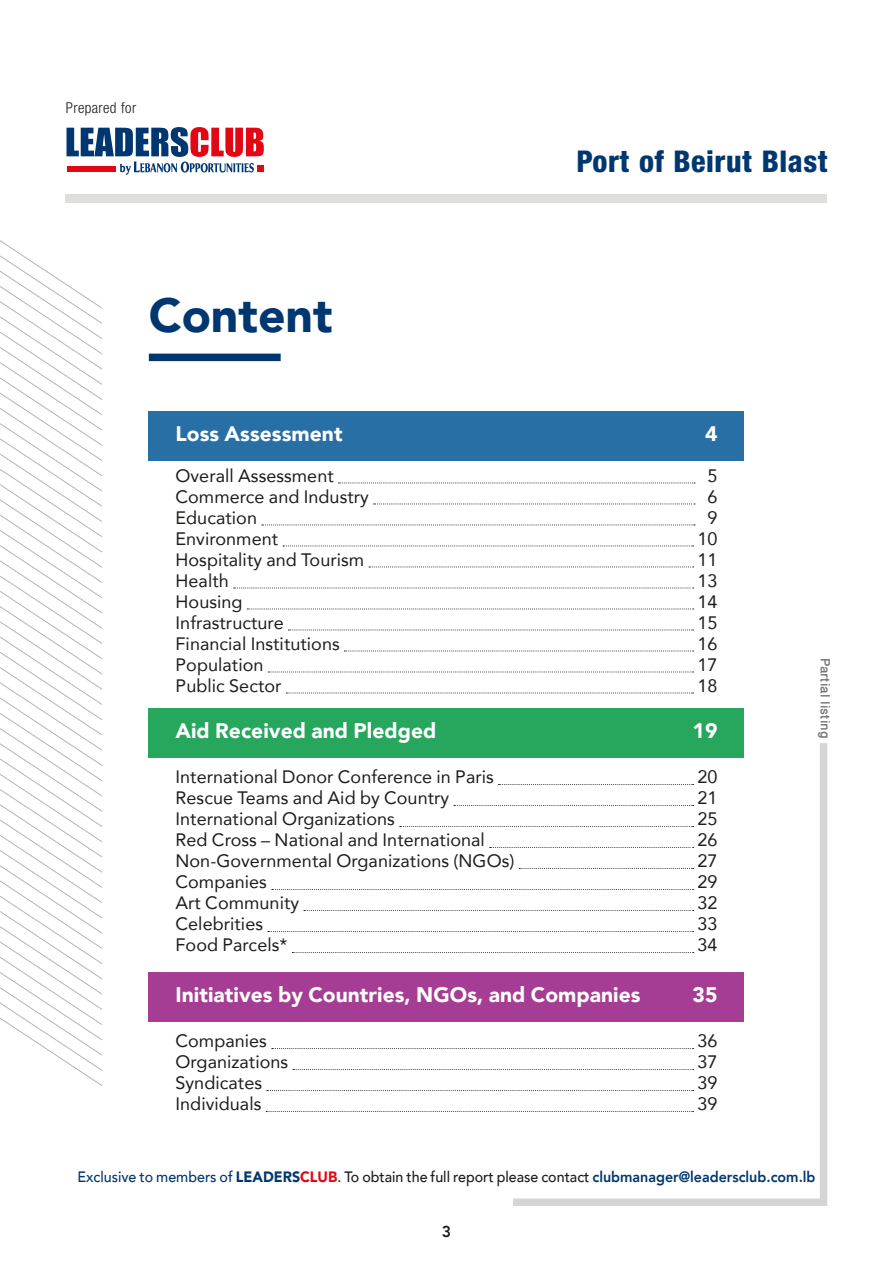
<style>
.page{position:relative;width:893px;height:1263px;background:#fff}
.page>*{position:absolute;margin:0;border:0;box-sizing:border-box;transform-origin:0 0}
.t1{font:900 48px "Avenir";color:#003770}
.t2{font:800 condensed 30px "Helvetica Neue";letter-spacing:.02em;color:#003770}
.t3{font:900 21px "Avenir";letter-spacing:.005em;color:#fff}
.t4{font:18px "Avenir";letter-spacing:.005em;color:#1d1d1b}
.t5{font:500 18px "Win Soft Pro";color:#757574}
.t6{font:800 15.75px "Avenir";color:#1d1d1b}
.t7{font:500 15px "Avenir";color:#1d1d1b;scale:.95 1}
.t8{font:300 condensed 15px "Helvetica Neue";letter-spacing:.025em;color:#1d1d1b}
.s1{color:#003770}
.s2{font-weight:900;color:#003770}
.s3{font-weight:900;color:#e30614}
.s4{font-weight:800;color:#003770}
</style>
<div class="page">
<svg style="left:66px;top:127px;width:198px;height:48px"></svg>
<div style="left:66px;top:194px;width:761px;height:8px;background:#dededd"></div>
<svg style="left:0;top:240px;width:102px;height:846px"></svg>
<svg style="left:512px;top:743px;width:316px;height:463px"></svg>
<div style="left:149px;top:411px;width:595px;height:49px;background:#276fa5"></div>
<div style="left:149px;top:708px;width:595px;height:49px;background:#27a65e"></div>
<div style="left:149px;top:972px;width:595px;height:49px;background:#a63d94"></div>
<div style="left:149px;top:354px;width:132px;height:7px;background:#003770"></div>
<svg style="left:338px;top:482px;width:357px;height:1px"></svg>
<svg style="left:374px;top:503px;width:321px;height:1px"></svg>
<svg style="left:262px;top:524px;width:433px;height:1px"></svg>
<svg style="left:283px;top:545px;width:411px;height:1px"></svg>
<svg style="left:369px;top:566px;width:325px;height:1px"></svg>
<svg style="left:234px;top:587px;width:460px;height:1px"></svg>
<svg style="left:247px;top:608px;width:447px;height:1px"></svg>
<svg style="left:288px;top:629px;width:406px;height:1px"></svg>
<svg style="left:344px;top:650px;width:350px;height:1px"></svg>
<svg style="left:268px;top:671px;width:426px;height:1px"></svg>
<svg style="left:286px;top:692px;width:408px;height:1px"></svg>
<svg style="left:498px;top:784px;width:196px;height:1px"></svg>
<svg style="left:454px;top:805px;width:240px;height:1px"></svg>
<svg style="left:400px;top:826px;width:294px;height:1px"></svg>
<svg style="left:490px;top:847px;width:204px;height:1px"></svg>
<svg style="left:519px;top:868px;width:175px;height:1px"></svg>
<svg style="left:272px;top:889px;width:422px;height:1px"></svg>
<svg style="left:304px;top:910px;width:390px;height:1px"></svg>
<svg style="left:268px;top:931px;width:426px;height:1px"></svg>
<svg style="left:292px;top:952px;width:402px;height:1px"></svg>
<svg style="left:272px;top:1048px;width:422px;height:1px"></svg>
<svg style="left:293px;top:1069px;width:401px;height:1px"></svg>
<svg style="left:267px;top:1090px;width:427px;height:1px"></svg>
<svg style="left:266px;top:1111px;width:428px;height:1px"></svg>
<p class="t8" style="left:66px;top:99px;width:72px">Prepared for</p>
<h2 class="t2" style="left:576px;top:143px;width:253px">Port of Beirut Blast</h2>
<h1 class="t1" style="left:149px;top:274px;width:185px">Content</h1>
<p class="t3" style="left:176px;top:416px;width:169px">Loss Assessment</p>
<p class="t3" style="left:705px;top:416px;width:14px">4</p>
<p class="t4" style="left:176px;top:461px;width:160px">Overall Assessment</p>
<p class="t4" style="left:707px;top:461px;width:12px">5</p>
<p class="t4" style="left:176px;top:482px;width:195px">Commerce and Industry</p>
<p class="t4" style="left:707px;top:482px;width:12px">6</p>
<p class="t4" style="left:176px;top:503px;width:83px">Education</p>
<p class="t4" style="left:707px;top:503px;width:12px">9</p>
<p class="t4" style="left:176px;top:524px;width:104px">Environment</p>
<p class="t4" style="left:697px;top:524px;width:22px">10</p>
<p class="t4" style="left:176px;top:545px;width:190px">Hospitality and Tourism</p>
<p class="t4" style="left:697px;top:545px;width:22px">11</p>
<p class="t4" style="left:176px;top:566px;width:55px">Health</p>
<p class="t4" style="left:697px;top:566px;width:22px">13</p>
<p class="t4" style="left:176px;top:587px;width:69px">Housing</p>
<p class="t4" style="left:697px;top:587px;width:22px">14</p>
<p class="t4" style="left:176px;top:608px;width:110px">Infrastructure</p>
<p class="t4" style="left:697px;top:608px;width:22px">15</p>
<p class="t4" style="left:176px;top:629px;width:166px">Financial Institutions</p>
<p class="t4" style="left:697px;top:629px;width:22px">16</p>
<p class="t4" style="left:176px;top:650px;width:89px">Population</p>
<p class="t4" style="left:697px;top:650px;width:22px">17</p>
<p class="t4" style="left:176px;top:671px;width:107px">Public Sector</p>
<p class="t4" style="left:697px;top:671px;width:22px">18</p>
<p class="t3" style="left:176px;top:713px;width:262px">Aid Received and Pledged</p>
<p class="t3" style="left:692px;top:713px;width:26px">19</p>
<p class="t4" style="left:176px;top:762px;width:320px">International Donor Conference in Paris</p>
<p class="t4" style="left:697px;top:762px;width:22px">20</p>
<p class="t4" style="left:176px;top:783px;width:275px">Rescue Teams and Aid by Country</p>
<p class="t4" style="left:697px;top:783px;width:22px">21</p>
<p class="t4" style="left:176px;top:804px;width:221px">International Organizations</p>
<p class="t4" style="left:697px;top:804px;width:22px">25</p>
<p class="t4" style="left:176px;top:825px;width:311px">Red Cross – National and International</p>
<p class="t4" style="left:697px;top:825px;width:22px">26</p>
<p class="t4" style="left:176px;top:846px;width:340px">Non-Governmental Organizations (NGOs)</p>
<p class="t4" style="left:697px;top:846px;width:22px">27</p>
<p class="t4" style="left:176px;top:867px;width:93px">Companies</p>
<p class="t4" style="left:697px;top:867px;width:22px">29</p>
<p class="t4" style="left:176px;top:888px;width:125px">Art Community</p>
<p class="t4" style="left:697px;top:888px;width:22px">32</p>
<p class="t4" style="left:176px;top:909px;width:89px">Celebrities</p>
<p class="t4" style="left:697px;top:909px;width:22px">33</p>
<p class="t4" style="left:176px;top:930px;width:113px">Food Parcels*</p>
<p class="t4" style="left:697px;top:930px;width:22px">34</p>
<p class="t3" style="left:175px;top:977px;width:467px">Initiatives by Countries, NGOs, and Companies</p>
<p class="t3" style="left:692px;top:977px;width:26px">35</p>
<p class="t4" style="left:175px;top:1026px;width:93px">Companies</p>
<p class="t4" style="left:697px;top:1026px;width:22px">36</p>
<p class="t4" style="left:175px;top:1047px;width:114px">Organizations</p>
<p class="t4" style="left:697px;top:1047px;width:22px">37</p>
<p class="t4" style="left:175px;top:1068px;width:88px">Syndicates</p>
<p class="t4" style="left:697px;top:1068px;width:22px">39</p>
<p class="t4" style="left:176px;top:1089px;width:87px">Individuals</p>
<p class="t4" style="left:697px;top:1089px;width:22px">39</p>
<p class="t5" style="left:838px;top:658px;width:82px;rotate:90deg">Partial listing</p>
<p class="t7" style="left:77px;top:1164px;width:778px"><span class="s1">Exclusive to members of</span> <span class="s2">Leaders</span><span class="s3">Club</span>. To obtain the full report please contact <span class="s4">clubmanager@leadersclub.com.lb</span></p>
<p class="t6" style="left:442px;top:1219px;width:11px">3</p>
</div>
